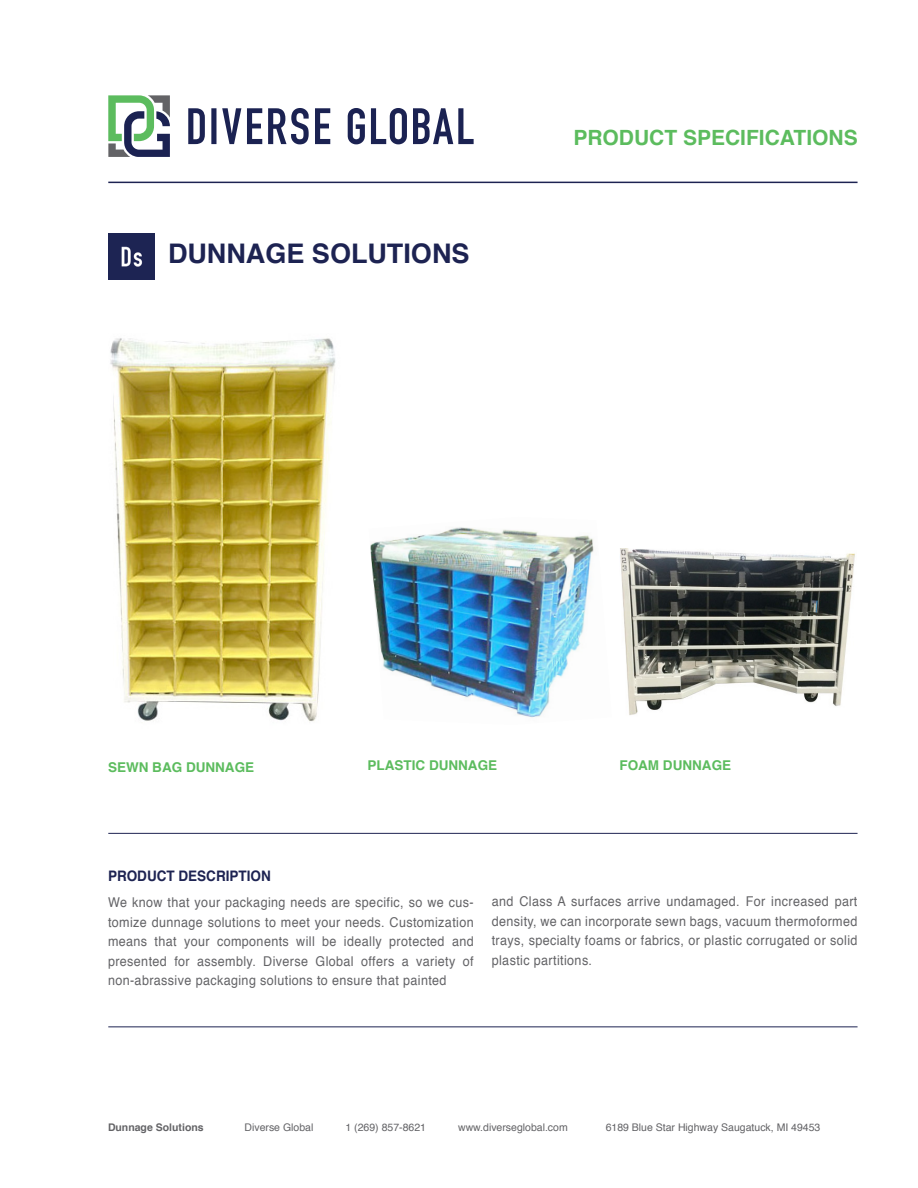
<style>
.page{position:relative;width:918px;height:1188px;background:#fff}
.page>*{position:absolute;margin:0;border:0;box-sizing:border-box;transform-origin:0 0}
.t1{font:700 27px "Helvetica";color:#1d2352}
.t2{font:700 21px "Helvetica";color:#5cbc5e}
.Product_Description{font:700 14.55px "Helvetica";color:#1d2352;scale:.93 1}
.Body_Copy{font:13.5px/19.5px "Helvetica";letter-spacing:.03em;color:#636366;text-align:justify;scale:.93 1}
.Product_Subcategory{font:700 13.5px "Helvetica";color:#5cbc5e}
.t3{font:10.5px "Helvetica";color:#636366}
.t4{font:700 10.5px "Helvetica";color:#636366}
</style>
<div class="page">
<svg style="left:188px;top:108px;width:286px;height:36px"></svg>
<svg style="left:108px;top:95px;width:62px;height:62px"></svg>
<hr style="left:108px;top:182px;width:750px;height:1px;background:#1d2352">
<hr style="left:108px;top:1026px;width:750px;height:1px;background:#1d2352">
<hr style="left:108px;top:833px;width:750px;height:1px;background:#1d2352">
<img style="left:110px;top:338px;width:226px;height:384px">
<img style="left:370px;top:527px;width:224px;height:191px">
<img style="left:620px;top:549px;width:235px;height:166px">
<img style="left:108px;top:234px;width:46px;height:46px">
<p class="t1" style="left:168px;top:232px;width:303px">DUNNAGE SOLUTIONS</p>
<p class="t2" style="left:573px;top:121px;width:286px">PRODUCT SPECIFICATIONS</p>
<p class="Product_Subcategory" style="left:108px;top:756px;width:148px">SEWN BAG DUNNAGE</p>
<p class="Product_Subcategory" style="left:368px;top:755px;width:131px">PLASTIC DUNNAGE</p>
<p class="Product_Subcategory" style="left:620px;top:755px;width:113px">FOAM DUNNAGE</p>
<p class="Product_Description" style="left:108px;top:864px;width:177px">PRODUCT DESCRIPTION</p>
<p class="Body_Copy" style="left:108px;top:893px;width:395px">We know that your packaging needs are specific, so we cus&shy;tomize dunnage solutions to meet your needs. Customization means that your components will be ideally protected and presented for assembly. Diverse Global offers a variety of non-abrassive packaging solutions to ensure that painted</p>
<p class="Body_Copy" style="left:492px;top:892px;width:395px">and Class A surfaces arrive undamaged. For increased part density, we can incorporate sewn bags, vacuum thermoformed trays, specialty foams or fabrics, or plastic corrugated or solid plastic partitions.</p>
<p class="t4" style="left:108px;top:1119px;width:97px">Dunnage Solutions</p>
<p class="t3" style="left:245px;top:1119px;width:70px">Diverse Global</p>
<p class="t3" style="left:345px;top:1119px;width:82px">1 (269) 857-8621</p>
<p class="t3" style="left:458px;top:1119px;width:111px">www.diverseglobal.com</p>
<p class="t3" style="left:606px;top:1119px;width:216px">6189 Blue Star Highway Saugatuck, MI 49453</p>
</div>
